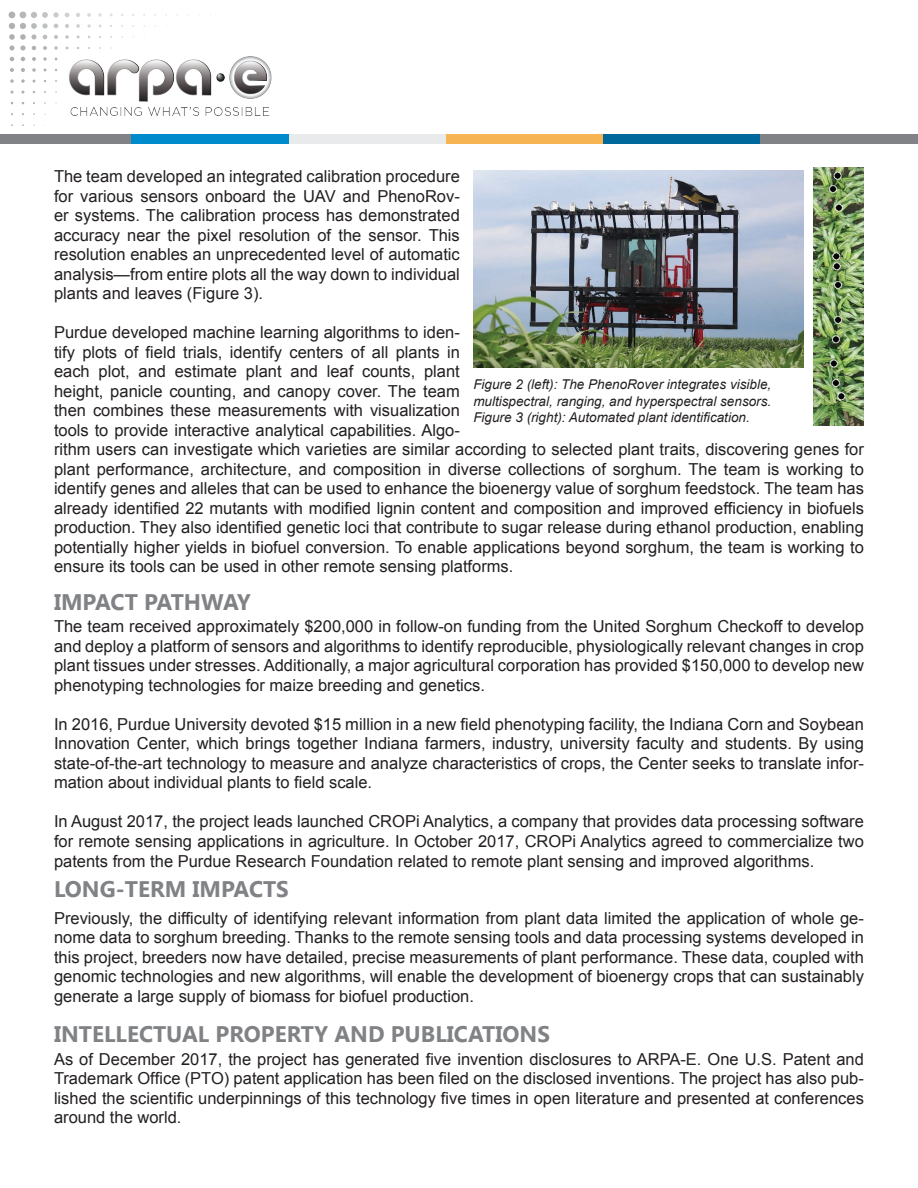
<style>
.page{position:relative;width:918px;height:1188px;background:#fff}
.page>*{position:absolute;margin:0;border:0;box-sizing:border-box;transform-origin:0 0}
.t1{font:700 22.5px "Segoe UI";color:#808285}
.t2{font:16.5px/19.5px "Arial";color:#231f20;text-align:justify}
.t3{font:italic 13.5px/16.5px "Arial";color:#231f20;text-align:justify}
</style>
<div class="page">
<div style="left:0;top:134px;width:132px;height:9px;background:#808285"></div>
<div style="left:132px;top:134px;width:158px;height:9px;background:#008bcd"></div>
<div style="left:290px;top:134px;width:158px;height:9px;background:#e9eaeb"></div>
<div style="left:447px;top:134px;width:158px;height:9px;background:#f7b453"></div>
<div style="left:604px;top:134px;width:158px;height:9px;background:#00689b"></div>
<div style="left:761px;top:134px;width:157px;height:9px;background:#808285"></div>
<svg style="left:10px;top:79px;width:4px;height:4px"></svg>
<svg style="left:21px;top:79px;width:4px;height:4px"></svg>
<svg style="left:10px;top:68px;width:4px;height:4px"></svg>
<svg style="left:21px;top:68px;width:4px;height:4px"></svg>
<svg style="left:32px;top:68px;width:4px;height:4px"></svg>
<svg style="left:10px;top:57px;width:4px;height:4px"></svg>
<svg style="left:21px;top:57px;width:4px;height:4px"></svg>
<svg style="left:32px;top:57px;width:4px;height:4px"></svg>
<svg style="left:43px;top:57px;width:4px;height:4px"></svg>
<svg style="left:65px;top:35px;width:4px;height:4px"></svg>
<svg style="left:65px;top:24px;width:4px;height:4px"></svg>
<svg style="left:76px;top:24px;width:4px;height:4px"></svg>
<svg style="left:9px;top:12px;width:50px;height:39px"></svg>
<svg style="left:65px;top:13px;width:4px;height:4px"></svg>
<svg style="left:76px;top:13px;width:4px;height:4px"></svg>
<svg style="left:87px;top:13px;width:4px;height:4px"></svg>
<svg style="left:98px;top:13px;width:4px;height:4px"></svg>
<img style="left:68px;top:56px;width:204px;height:60px">
<img style="left:473px;top:170px;width:330px;height:197px">
<img style="left:814px;top:167px;width:50px;height:258px">
<p class="t2" style="left:54px;top:167px;width:407px">The team developed an integrated calibration procedure for various sensors onboard the UAV and PhenoRov&shy;er systems. The calibration process has demonstrated accuracy near the pixel resolution of the sensor. This resolution enables an unprecedented level of automatic analysis—from entire plots all the way down to individual plants and leaves (Figure 3).</p>
<p class="t2" style="left:54px;top:323px;width:811px;text-align:left">Purdue developed machine learning algorithms to iden-<br>tify plots of field trials, identify centers of all plants in<br>each plot, and estimate plant and leaf counts, plant<br>height, panicle counting, and canopy cover. The team<br>then combines these measurements with visualization<br>tools to provide interactive analytical capabilities. Algo-<br>rithm users can investigate which varieties are similar according to selected plant traits, discovering genes for plant performance, architecture, and composition in diverse collections of sorghum. The team is working to identify genes and alleles that can be used to enhance the bioenergy value of sorghum feedstock. The team has already identified 22 mutants with modified lignin content and composition and improved efficiency in biofuels production. They also identified genetic loci that contribute to sugar release during ethanol production, enabling potentially higher yields in biofuel conversion. To enable applications beyond sorghum, the team is working to ensure its tools can be used in other remote sensing platforms.</p>
<h1 class="t1" style="left:54px;top:586px;width:198px">IMPACT PATHWAY</h1>
<p class="t2" style="left:54px;top:617px;width:811px">The team received approximately $200,000 in follow-on funding from the United Sorghum Checkoff to develop and deploy a platform of sensors and algorithms to identify reproducible, physiologically relevant changes in crop plant tissues under stresses. Additionally, a major agricultural corporation has provided $150,000 to develop new phenotyping technologies for maize breeding and genetics.</p>
<p class="t2" style="left:54px;top:714px;width:811px">In 2016, Purdue University devoted $15 million in a new field phenotyping facility, the Indiana Corn and Soybean Innovation Center, which brings together Indiana farmers, industry, university faculty and students. By using state-of-the-art technology to measure and analyze characteristics of crops, the Center seeks to translate infor&shy;mation about individual plants to field scale.</p>
<p class="t2" style="left:54px;top:812px;width:811px">In August 2017, the project leads launched CROPi Analytics, a company that provides data processing software for remote sensing applications in agriculture. In October 2017, CROPi Analytics agreed to commercialize two patents from the Purdue Research Foundation related to remote plant sensing and improved algorithms.</p>
<h1 class="t1" style="left:54px;top:873px;width:236px">LONG-TERM IMPACTS</h1>
<p class="t2" style="left:54px;top:908px;width:811px">Previously, the difficulty of identifying relevant information from plant data limited the application of whole ge&shy;nome data to sorghum breeding. Thanks to the remote sensing tools and data processing systems developed in this project, breeders now have detailed, precise measurements of plant performance. These data, coupled with genomic technologies and new algorithms, will enable the development of bioenergy crops that can sustainably generate a large supply of biomass for biofuel production.</p>
<h1 class="t1" style="left:54px;top:1018px;width:498px">INTELLECTUAL PROPERTY AND PUBLICATIONS</h1>
<p class="t2" style="left:54px;top:1050px;width:811px">As of December 2017, the project has generated five invention disclosures to ARPA-E. One U.S. Patent and Trademark Office (PTO) patent application has been filed on the disclosed inventions. The project has also pub&shy;lished the scientific underpinnings of this technology five times in open literature and presented at conferences around the world.</p>
<p class="t3" style="left:473px;top:376px;width:299px">Figure 2 (left): The PhenoRover integrates visible, multispectral, ranging, and hyperspectral sensors.<br>Figure 3 (right): Automated plant identification.</p>
</div>
